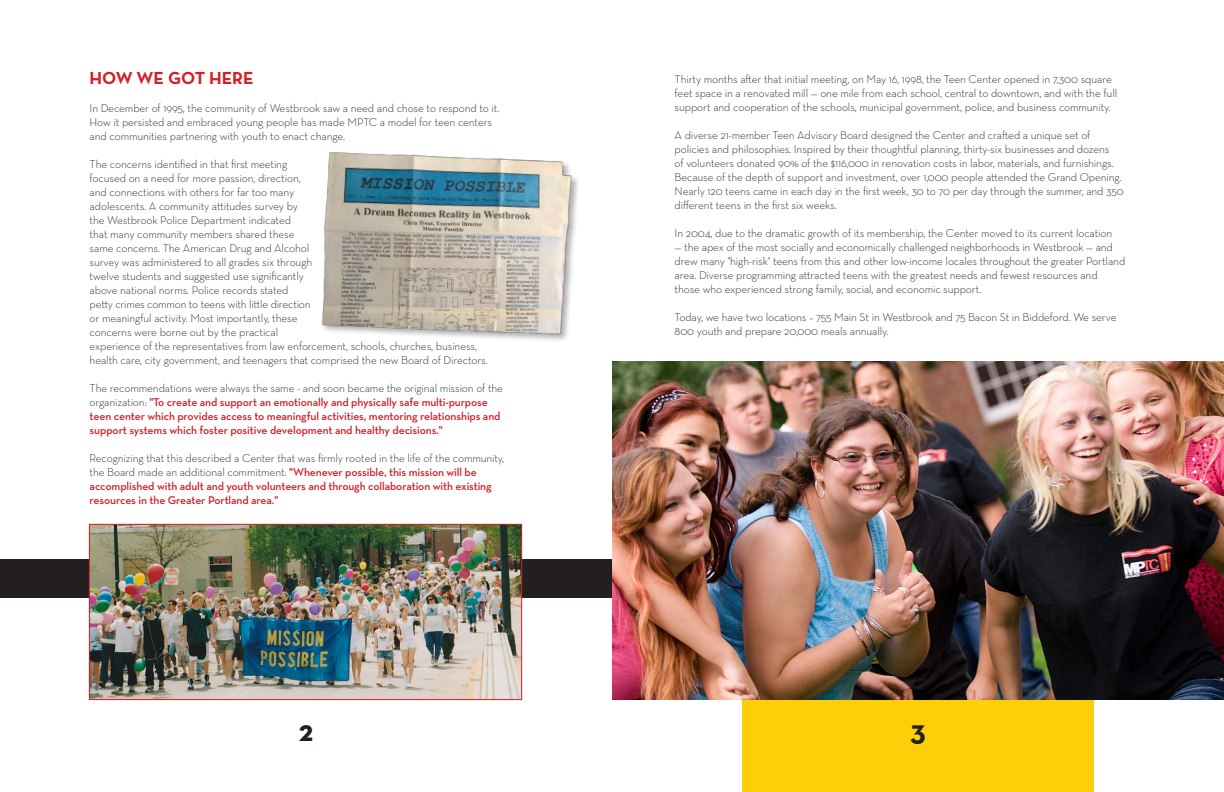
<style>
.page{position:relative;width:1224px;height:792px;background:#fff}
.page>*{position:absolute;margin:0;border:0;box-sizing:border-box;transform-origin:0 0}
.t1{font:700 30px "Neutraface Text";color:#231f20}
.t2{font:700 17.7px "Neutraface Text";color:#d12027}
.t3{font:300 11.5px/14px "Neutraface Text";letter-spacing:-.01em;color:#231f20}
.t4{font:600 11.5px/14px "Neutraface Text";letter-spacing:-.01em;color:#d12027}
.s1{font-weight:300;color:#231f20}
</style>
<div class="page">
<div style="left:742px;top:631px;width:352px;height:161px;background:#fece08"></div>
<div style="left:0;top:559px;width:615px;height:39px;background:#231f20"></div>
<img style="left:612px;top:361px;width:612px;height:339px">
<img style="left:321px;top:152px;width:255px;height:188px">
<img style="left:91px;top:526px;width:429px;height:172px">
<div style="left:89px;top:524px;width:433px;height:176px;border:1px solid #d12027"></div>
<p class="t2" style="left:90px;top:66px;width:166px">HOW WE GOT HERE</p>
<p class="t3" style="left:90px;top:101px;width:411px">In December of 1995, the community of Westbrook saw a need and chose to respond to it.<br>How it persisted and embraced young people has made MPTC a model for teen centers and communities partnering with youth to enact change.</p>
<p class="t3" style="left:90px;top:156px;width:199px">The concerns identified in that first meeting</p>
<p class="t3" style="left:90px;top:170px;width:213px">focused on a need for more passion, direction,</p>
<p class="t3" style="left:90px;top:184px;width:206px">and connections with others for far too many</p>
<p class="t3" style="left:90px;top:198px;width:210px">adolescents. A community attitudes survey by</p>
<p class="t3" style="left:90px;top:212px;width:203px">the Westbrook Police Department indicated</p>
<p class="t3" style="left:90px;top:226px;width:206px">that many community members shared these</p>
<p class="t3" style="left:90px;top:240px;width:221px">same concerns. The American Drug and Alcohol</p>
<p class="t3" style="left:90px;top:254px;width:224px">survey was administered to all grades six through</p>
<p class="t3" style="left:90px;top:268px;width:216px">twelve students and suggested use significantly</p>
<p class="t3" style="left:90px;top:282px;width:200px">above national norms. Police records stated</p>
<p class="t3" style="left:90px;top:296px;width:222px">petty crimes common to teens with little direction</p>
<p class="t3" style="left:90px;top:310px;width:209px">or meaningful activity. Most importantly, these</p>
<p class="t3" style="left:90px;top:324px;width:190px">concerns were borne out by the practical</p>
<p class="t3" style="left:90px;top:338px;width:400px">experience of the representatives from law enforcement, schools, churches, business, health care, city government, and teenagers that comprised the new Board of Directors.</p>
<p class="t4" style="left:90px;top:381px;width:415px"><span class="s1">The recommendations were always the same - and soon became the original mission of the organization:</span> "To create and support an emotionally and physically safe multi-purpose teen center which provides access to meaningful activities, mentoring relationships and support systems which foster positive development and healthy decisions."</p>
<p class="t3" style="left:90px;top:450px;width:416px">Recognizing that this described a Center that was firmly rooted in the life of the community,</p>
<p class="t4" style="left:90px;top:465px;width:404px"><span class="s1">the Board made an additional commitment:</span> "Whenever possible, this mission will be accomplished with adult and youth volunteers and through collaboration with existing resources in the Greater Portland area."</p>
<p class="t1" style="left:299px;top:712px;width:16px">2</p>
<p class="t3" style="left:675px;top:72px;width:444px">Thirty months after that initial meeting, on May 16, 1998, the Teen Center opened in 7,300 square feet space in a renovated mill — one mile from each school, central to downtown, and with the full support and cooperation of the schools, municipal government, police, and business community.</p>
<p class="t3" style="left:675px;top:128px;width:417px">A diverse 21-member Teen Advisory Board designed the Center and crafted a unique set of</p>
<p class="t3" style="left:675px;top:142px;width:451px">policies and philosophies. Inspired by their thoughtful planning, thirty-six businesses and dozens<br>of volunteers donated 90% of the $116,000 in renovation costs in labor, materials, and furnishings.<br>Because of the depth of support and investment, over 1,000 people attended the Grand Opening.<br>Nearly 120 teens came in each day in the first week, 30 to 70 per day through the summer, and 350 different teens in the first six weeks.</p>
<p class="t3" style="left:675px;top:226px;width:439px">In 2004, due to the dramatic growth of its membership, the Center moved to its current location</p>
<p class="t3" style="left:675px;top:240px;width:452px">— the apex of the most socially and economically challenged neighborhoods in Westbrook — and drew many "high-risk" teens from this and other low-income locales throughout the greater Portland</p>
<p class="t3" style="left:675px;top:268px;width:425px">area. Diverse programming attracted teens with the greatest needs and fewest resources and those who experienced strong family, social, and economic support.</p>
<p class="t3" style="left:675px;top:310px;width:443px">Today, we have two locations – 755 Main St in Westbrook and 75 Bacon St in Biddeford. We serve<br>800 youth and prepare 20,000 meals annually.</p>
<p class="t1" style="left:910px;top:712px;width:17px">3</p>
</div>
